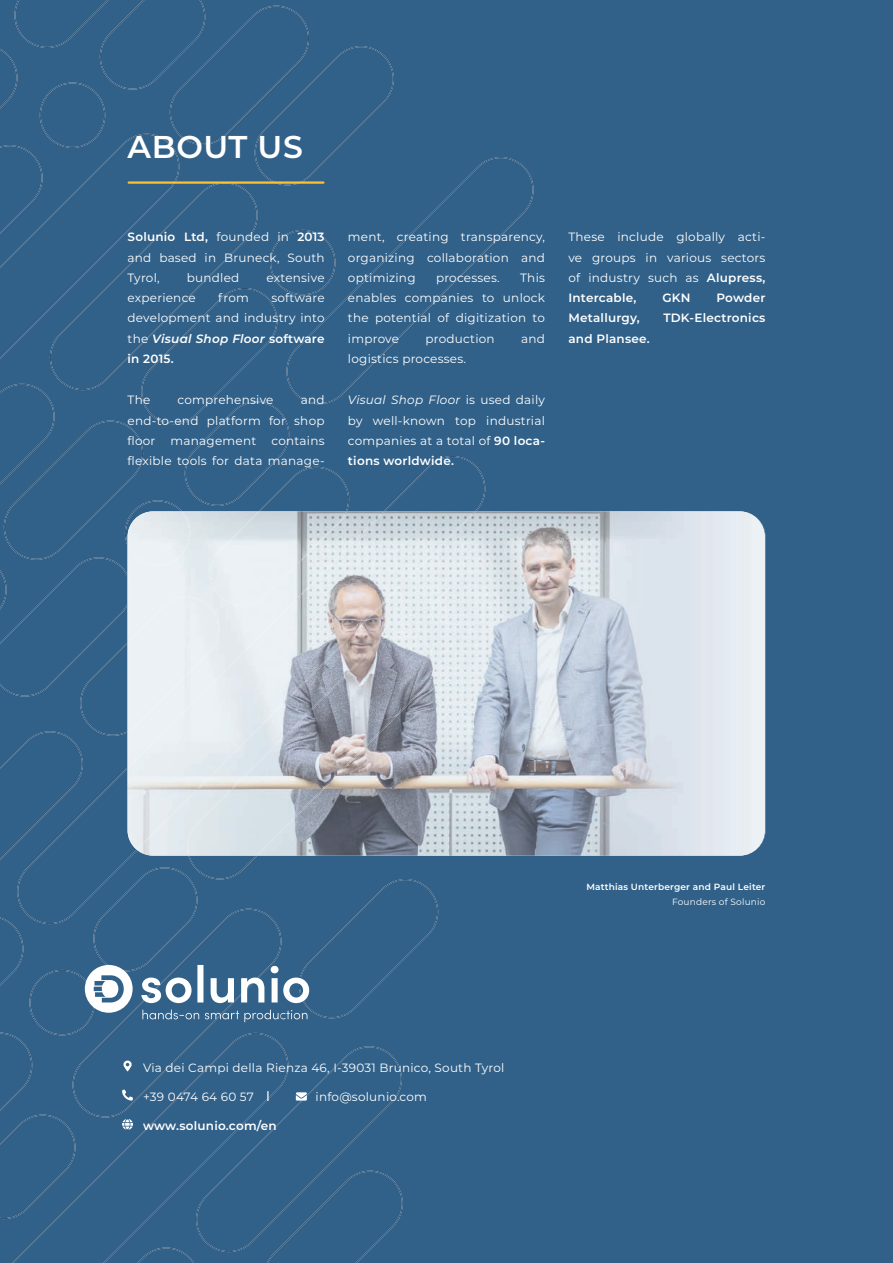
<style>
.page{position:relative;width:893px;height:1263px;background:#fff}
.page>*{position:absolute;margin:0;border:0;box-sizing:border-box;transform-origin:0 0}
.t1{font:600 31.5px "Montserrat";letter-spacing:.02em;color:#fff}
.t2{font:12px/20.2px "Montserrat";letter-spacing:.02em;color:#fff;text-align:justify}
.t3{font:600 12px "Montserrat";letter-spacing:.02em;color:#fff}
.t4{font:600 9px "Montserrat";letter-spacing:.02em;color:#fff}
.t5{font:9px "Montserrat";letter-spacing:.02em;color:#fff}
.s1{font-weight:600}
.s2{font-weight:600;font-style:italic}
.s3{font-style:italic}
.s4{font-weight:600;font-size:10.5px}
</style>
<div class="page">
<div style="left:534px;top:0;width:359px;height:1263px;background:#316189"></div>
<div style="left:0;top:0;width:534px;height:1263px;background:#316189"></div>
<img style="left:188px;top:856px;width:69px;height:1px">
<svg style="left:122px;top:1089px;width:11px;height:12px"></svg>
<svg style="left:296px;top:1092px;width:11px;height:8px"></svg>
<svg style="left:122px;top:1060px;width:11px;height:11px"></svg>
<svg style="left:122px;top:1119px;width:11px;height:11px"></svg>
<img style="left:476px;top:511px;width:289px;height:345px">
<img style="left:128px;top:511px;width:348px;height:345px">
<hr style="left:129px;top:181px;width:194px;height:3px;background:#fec231">
<svg style="left:142px;top:1010px;width:165px;height:12px;background:#50799b"></svg>
<svg style="left:141px;top:965px;width:168px;height:38px"></svg>
<svg style="left:85px;top:965px;width:48px;height:48px"></svg>
<h1 class="t1" style="left:128px;top:125px;width:177px">ABOUT US</h1>
<p class="t2" style="left:128px;top:227px;width:199px"><span class="s1">Solunio Ltd,</span> founded in <span class="s1">2013 </span>and based in Bruneck, South Tyrol,</p>
<p class="t2" style="left:187px;top:267px;width:54px">bundled</p>
<p class="t2" style="left:266px;top:267px;width:60px">extensive</p>
<p class="t2" style="left:128px;top:287px;width:70px">experience</p>
<p class="t2" style="left:218px;top:287px;width:32px">from</p>
<p class="t2" style="left:128px;top:287px;width:199px;text-indent:144px">software development and industry into the <span class="s2">Visual Shop Floor</span> <span class="s1">software in 2015.</span></p>
<p class="t2" style="left:128px;top:390px;width:24px">The</p>
<p class="t2" style="left:178px;top:390px;width:98px">comprehensive</p>
<p class="t2" style="left:128px;top:390px;width:199px;text-indent:173px">and end-to-end platform for shop floor</p>
<p class="t2" style="left:128px;top:430px;width:199px;text-align:right">contains<br>flexible tools for data manage-</p>
<p class="t2" style="left:171px;top:430px;width:87px">management</p>
<p class="t2" style="left:348px;top:227px;width:199px">ment, creating transparency, organizing collaboration and optimizing</p>
<p class="t2" style="left:348px;top:267px;width:199px;text-indent:172px">This enables companies to unlock the potential of digitization to improve</p>
<p class="t2" style="left:436px;top:267px;width:65px">processes.</p>
<p class="t2" style="left:425px;top:328px;width:71px">production</p>
<p class="t2" style="left:521px;top:328px;width:25px">and</p>
<p class="t2" style="left:348px;top:348px;width:120px">logistics processes.</p>
<p class="t2" style="left:348px;top:390px;width:199px"><span class="s3">Visual Shop Floor</span> is used daily by well-known top industrial companies at a total of <span class="s1">90 loca&shy;tions worldwide.</span></p>
<p class="t2" style="left:568px;top:227px;width:199px">These include globally acti&shy;ve groups in various sectors of industry such as <span class="s1">Alupress, Intercable,</span></p>
<p class="t3" style="left:662px;top:289px;width:30px">GKN</p>
<p class="t3" style="left:716px;top:289px;width:50px">Powder</p>
<p class="t3" style="left:568px;top:310px;width:73px">Metallurgy,</p>
<p class="t3" style="left:663px;top:310px;width:104px">TDK-Electronics</p>
<p class="t3" style="left:568px;top:330px;width:83px">and Plansee.</p>
<p class="t2" style="left:143px;top:1057px;width:363px">Via dei Campi della Rienza 46, I-39031 Brunico, South Tyrol</p>
<p class="t2" style="left:143px;top:1086px;width:128px">+39 0474 64 60 57 <span class="s4">|</span></p>
<p class="t2" style="left:316px;top:1086px;width:113px">info@solunio.com</p>
<p class="t3" style="left:143px;top:1117px;width:135px">www.solunio.com/en</p>
<p class="t4" style="left:586px;top:880px;width:181px">Matthias Unterberger and Paul Leiter</p>
<p class="t5" style="left:672px;top:895px;width:95px">Founders of Solunio</p>
</div>
